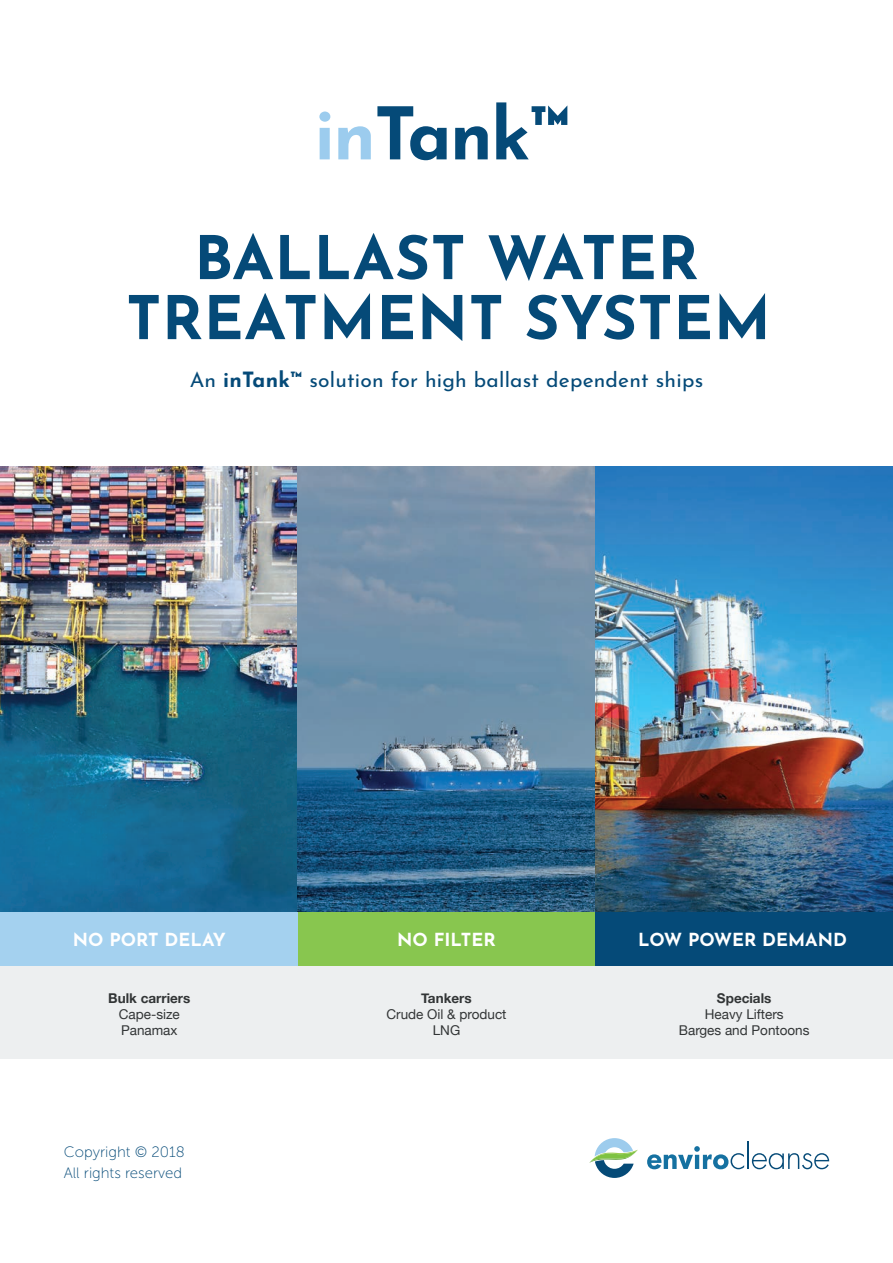
<style>
.page{position:relative;width:893px;height:1263px;background:#fff}
.page>*{position:absolute;margin:0;border:0;box-sizing:border-box;transform-origin:0 0}
.t1{font:700 72.15px "Josefin Sans";letter-spacing:-.025em;color:#054a78}
.t2{font:700 60px/60px "Josefin Sans";letter-spacing:.01em;color:#054a78;text-align:center}
.t3{font:21px "Josefin Sans";letter-spacing:.01em;color:#054a78}
.t4{font:700 18px "Josefin Sans";color:#fff}
.t5{font:15px/21px "Museo Sans 100";color:#054a78}
.t6{font:13.5px/16.2px "Helvetica Neue";color:#323536;text-align:center}
.t7{font:700 13.5px "Helvetica Neue";color:#323536}
.s1{color:#9cccee}
.s2{font-weight:700}
</style>
<div class="page">
<svg style="left:589px;top:1138px;width:49px;height:40px"></svg>
<svg style="left:647px;top:1146px;width:97px;height:23px"></svg>
<hr style="left:747px;top:1141px;width:2px;height:28px;background:#054a77">
<svg style="left:752px;top:1153px;width:77px;height:16px"></svg>
<div style="left:0;top:966px;width:893px;height:93px;background:#edeff0"></div>
<img style="left:1px;top:466px;width:892px;height:446px">
<div style="left:1px;top:912px;width:297px;height:54px;background:#a4d1ef"></div>
<div style="left:298px;top:912px;width:297px;height:54px;background:#88c64f"></div>
<div style="left:595px;top:912px;width:298px;height:54px;background:#054a78"></div>
<h1 class="t1" style="left:314px;top:70px;width:258px"><span class="s1">in</span>TankTM</h1>
<h2 class="t2" style="left:126px;top:219px;width:646px">BALLAST WATER<br>TREATMENT SYSTEM</h2>
<h3 class="t3" style="left:190px;top:362px;width:515px">An <span class="s2">inTank™</span> solution for high ballast dependent ships</h3>
<h3 class="t4" style="left:73px;top:923px;width:154px">NO PORT DELAY</h3>
<p class="t7" style="left:108px;top:987px;width:84px">Bulk carriers</p>
<p class="t6" style="left:119px;top:1007px;width:62px;text-align:left">Cape-size<br>Panamax</p>
<p class="t5" style="left:64px;top:1141px;width:122px">Copyright © 2018<br>All rights reserved</p>
<h3 class="t4" style="left:397px;top:923px;width:100px">NO FILTER</h3>
<p class="t7" style="left:421px;top:987px;width:52px">Tankers</p>
<p class="t6" style="left:386px;top:1007px;width:122px">Crude Oil &amp; product<br>LNG</p>
<h3 class="t4" style="left:638px;top:923px;width:210px">LOW POWER DEMAND</h3>
<p class="t7" style="left:717px;top:987px;width:56px">Specials</p>
<p class="t6" style="left:679px;top:1007px;width:132px">Heavy Lifters<br>Barges and Pontoons</p>
</div>
